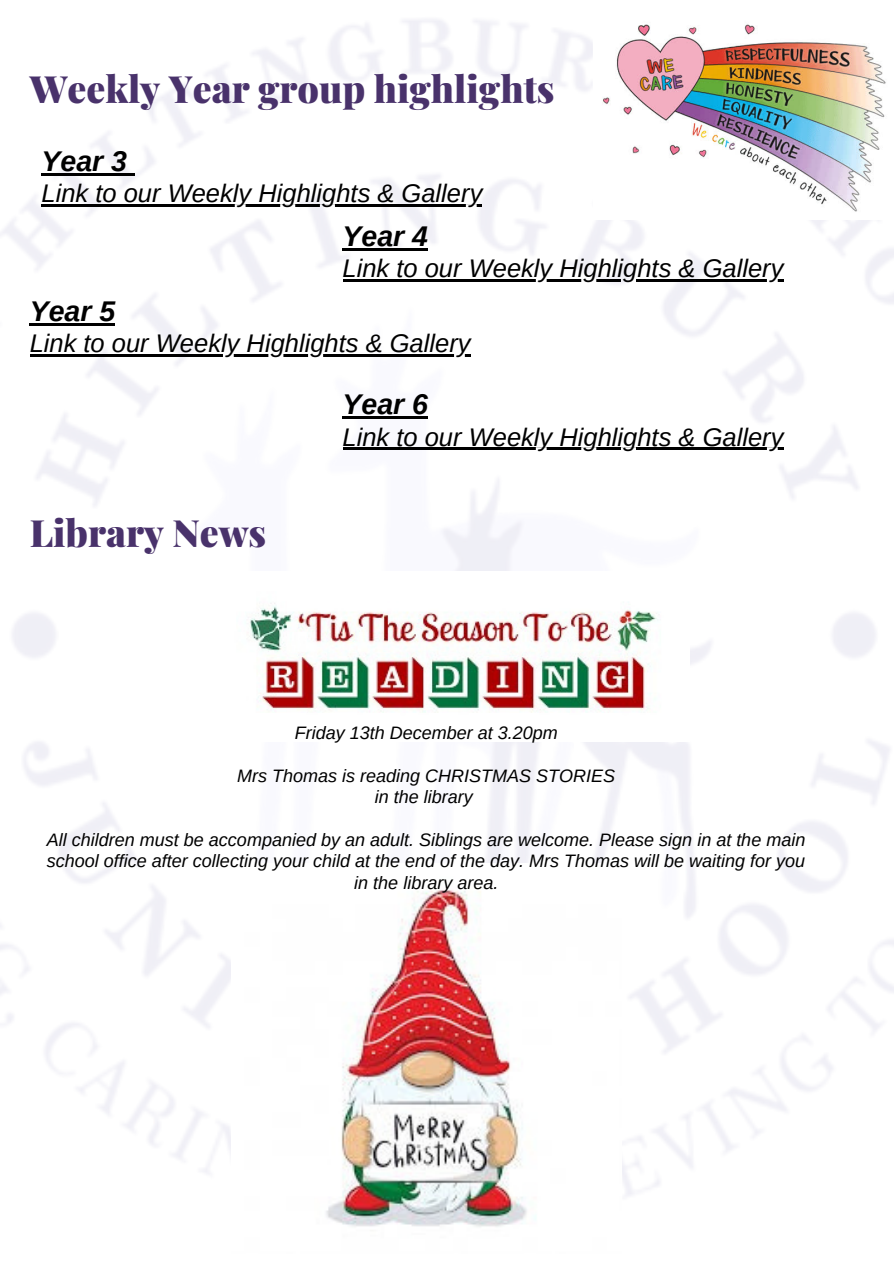
<style>
.page{position:relative;width:894px;height:1264px;background:#fff}
.page>*{position:absolute;margin:0;border:0;box-sizing:border-box;transform-origin:0 0}
.t1{font:900 37.5px "Playfair Display";color:#49326b}
.t2{font:italic 700 28.5px "Arimo";color:#000}
.t3{font:italic 25.5px "Arimo";color:#000}
.t4{font:italic 18px/21.3px "Arimo";color:#000;text-align:center}
</style>
<div class="page">
<img style="left:0;top:19px;width:893px;height:1177px">
<img style="left:593px;top:19px;width:300px;height:200px">
<img style="left:216px;top:571px;width:472px;height:170px">
<img style="left:231px;top:863px;width:390px;height:364px">
<hr style="left:41px;top:173px;width:86px;height:2px;background:#000">
<svg style="left:127px;top:173px;width:8px;height:2px"></svg>
<hr style="left:41px;top:205px;width:441px;height:2px;background:#000">
<hr style="left:342px;top:248px;width:86px;height:2px;background:#000">
<hr style="left:342px;top:279px;width:441px;height:3px;background:#000">
<hr style="left:30px;top:323px;width:85px;height:2px;background:#000">
<hr style="left:30px;top:354px;width:440px;height:2px;background:#000">
<hr style="left:342px;top:416px;width:86px;height:2px;background:#000">
<hr style="left:342px;top:448px;width:441px;height:2px;background:#000">
<p class="t1" style="left:30px;top:63px;width:526px">Weekly Year group highlights</p>
<h1 class="t2" style="left:41px;top:145px;width:87px">Year 3</h1>
<h2 class="t3" style="left:41px;top:179px;width:442px">Link to our Weekly Highlights &amp; Gallery</h2>
<h2 class="t2" style="left:342px;top:220px;width:87px">Year 4</h2>
<h2 class="t3" style="left:342px;top:254px;width:442px">Link to our Weekly Highlights &amp; Gallery</h2>
<h2 class="t2" style="left:30px;top:295px;width:87px">Year 5</h2>
<h1 class="t3" style="left:30px;top:329px;width:442px">Link to our Weekly Highlights &amp; Gallery</h1>
<p class="t2" style="left:342px;top:388px;width:87px">Year 6</p>
<p class="t3" style="left:342px;top:422px;width:442px">Link to our Weekly Highlights &amp; Gallery</p>
<p class="t1" style="left:30px;top:506px;width:238px">Library News</p>
<p class="t4" style="left:294px;top:722px;width:264px">Friday 13th December at 3.20pm</p>
<p class="t4" style="left:237px;top:765px;width:379px">Mrs Thomas is reading CHRISTMAS STORIES</p>
<p class="t4" style="left:375px;top:786px;width:99px">in the library</p>
<p class="t4" style="left:47px;top:829px;width:759px">All children must be accompanied by an adult. Siblings are welcome. Please sign in at the main school office after collecting your child at the end of the day. Mrs Thomas will be waiting for you in the library area.</p>
</div>
